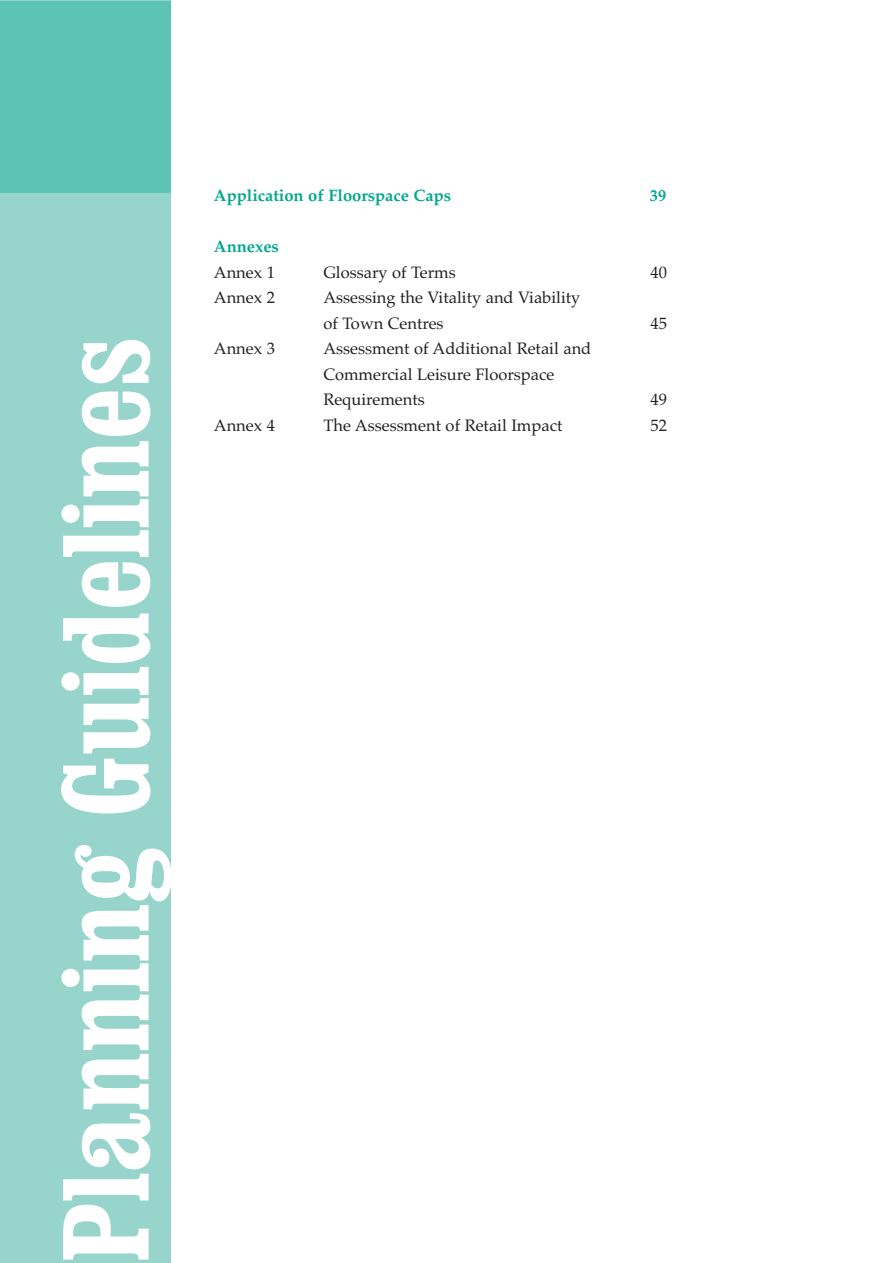
<style>
.page{position:relative;width:893px;height:1263px;background:#fff}
.page>*{position:absolute;margin:0;border:0;box-sizing:border-box;transform-origin:0 0}
.t1{font:700 condensed 120.75px "Clarendon BT";color:#fff}
.t2{font:16.5px/25.5px "Palatino";color:#231f20}
.t3{font:700 16.5px "Palatino";color:#00a78f}
</style>
<div class="page">
<div style="left:0;top:0;width:170px;height:1263px;background:#97d5cc"></div>
<div style="left:0;top:2px;width:170px;height:191px;background:#5cc3b5"></div>
<h1 class="t1" style="left:63px;top:1263px;width:928px;rotate:-90deg">Planning Guidelines</h1>
<p class="t3" style="left:214px;top:186px;width:239px">Application of Floorspace Caps</p>
<p class="t3" style="left:650px;top:186px;width:18px">39</p>
<p class="t3" style="left:214px;top:237px;width:67px">Annexes</p>
<p class="t2" style="left:214px;top:259px;width:63px">Annex 1</p>
<p class="t2" style="left:323px;top:259px;width:134px">Glossary of Terms</p>
<p class="t2" style="left:650px;top:259px;width:18px">40</p>
<p class="t2" style="left:214px;top:285px;width:63px">Annex 2</p>
<p class="t2" style="left:323px;top:285px;width:259px">Assessing the Vitality and Viability of Town Centres</p>
<p class="t2" style="left:650px;top:310px;width:18px">45</p>
<p class="t2" style="left:214px;top:336px;width:63px">Annex 3</p>
<p class="t2" style="left:323px;top:336px;width:269px">Assessment of Additional Retail and<br>Commercial Leisure Floorspace<br>Requirements</p>
<p class="t2" style="left:650px;top:387px;width:18px">49</p>
<p class="t2" style="left:214px;top:412px;width:63px">Annex 4</p>
<p class="t2" style="left:323px;top:412px;width:241px">The Assessment of Retail Impact</p>
<p class="t2" style="left:650px;top:412px;width:18px">52</p>
</div>
